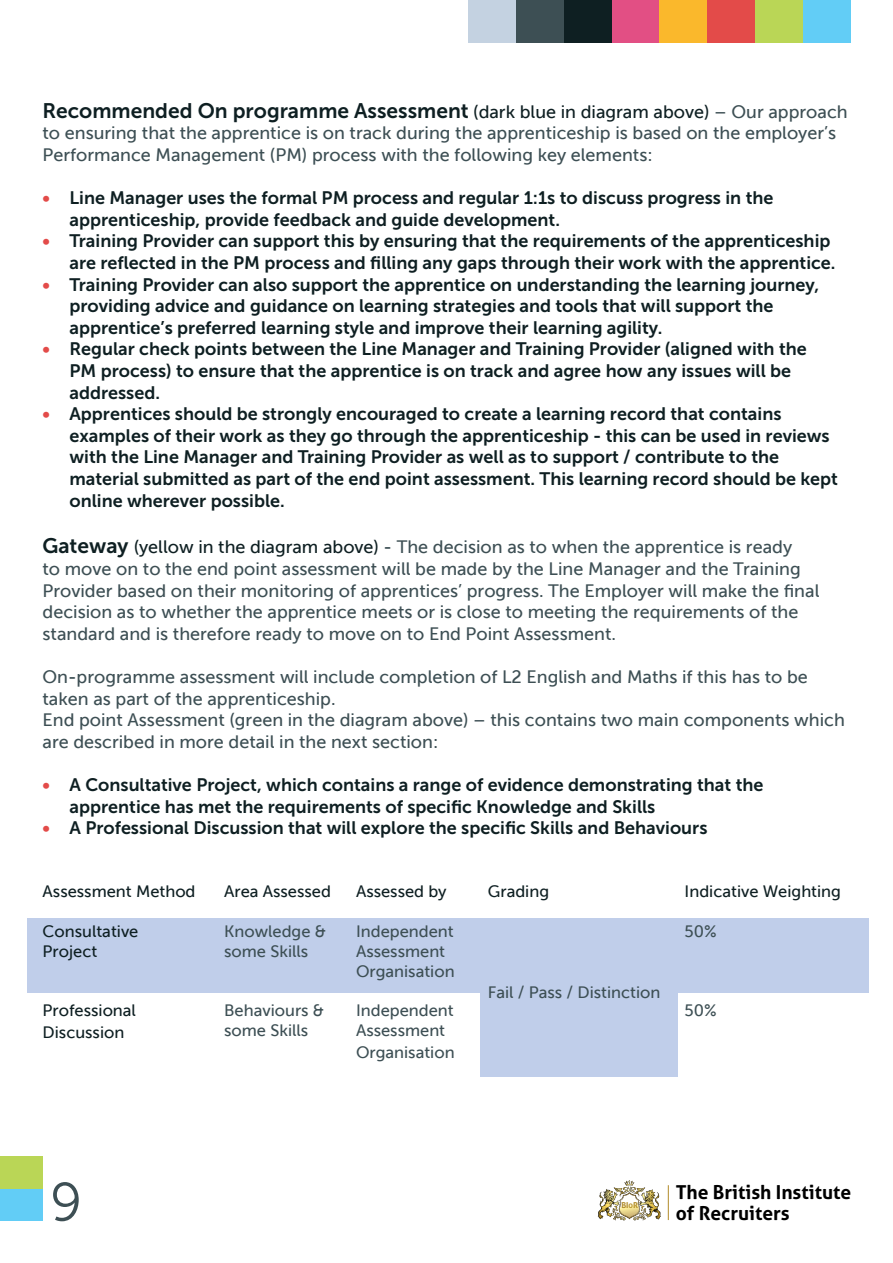
<style>
.page{position:relative;width:893px;height:1263px;background:#fff}
.page>*{position:absolute;margin:0;border:0;box-sizing:border-box;transform-origin:0 0}
.t1{font:54px "Museo Sans 300";color:#3d4f54}
.t2{font:21px "Museo Sans 700";color:#0e1f22}
.t3{font:700 19.2px/20.7px "Aller";color:#000}
.t4{font:18px/21.6px "Museo Sans 700";color:#0e1f22}
.t5{font:18px/21.6px "Museo Sans 500";color:#3d4f54}
.t6{font:16.5px/19.8px "Museo Sans 500";color:#3d4f54}
.t7{font:16.5px/19.8px "Museo Sans 500";color:#0e1f22}
.t8{font:700 8.1px "Aller";color:#b18b28}
.s1{font-family:"Museo Sans 500";font-size:18px}
.s2{font-family:"Museo Sans 500";font-size:18px;color:#3d4f54}
.s3{color:#e34b49}
.s4{font-family:"Museo Sans 700";font-size:21px;color:#0e1f22}
.s5{color:#0e1f22}
.s6{font-size:6.3px}
</style>
<div class="page">
<div style="left:803px;top:0;width:47px;height:43px;background:#62cdf6"></div>
<div style="left:755px;top:0;width:48px;height:43px;background:#bad656"></div>
<div style="left:707px;top:0;width:48px;height:43px;background:#e34b49"></div>
<div style="left:659px;top:0;width:48px;height:43px;background:#fab82c"></div>
<div style="left:611px;top:0;width:48px;height:43px;background:#e24f84"></div>
<div style="left:564px;top:0;width:48px;height:43px;background:#0e1f22"></div>
<div style="left:516px;top:0;width:48px;height:43px;background:#3d4f54"></div>
<div style="left:468px;top:0;width:48px;height:43px;background:#c4d2e1"></div>
<div style="left:0;top:1189px;width:43px;height:32px;background:#62cdf6"></div>
<div style="left:0;top:1157px;width:43px;height:32px;background:#bad656"></div>
<hr style="left:668px;top:1185px;width:1px;height:35px;background:#b18b28">
<svg style="left:598px;top:1180px;width:63px;height:40px"></svg>
<div style="left:480px;top:924px;width:198px;height:153px;background:#c0ceea"></div>
<div style="left:27px;top:918px;width:841px;height:75px;background:#c0ceea"></div>
<p class="t2" style="left:43px;top:99px;width:807px">Recommended On programme Assessment <span class="s1">(dark blue in diagram above)</span> <span class="s2">– Our approach</span></p>
<p class="t5" style="left:43px;top:122px;width:795px">to ensuring that the apprentice is on track during the apprenticeship is based on the employer’s<br>Performance Management (PM) process with the following key elements:</p>
<p class="t4" style="left:70px;top:187px;width:705px;text-indent:-27px"><span class="s3">•</span> Line Manager uses the formal PM process and regular 1:1s to discuss progress in the apprenticeship, provide feedback and guide development.</p>
<p class="t4" style="left:43px;top:230px;width:794px;text-align:right"><span class="s3">•</span> Training Provider can support this by ensuring that the requirements of the apprenticeship are reflected in the PM process and filling any gaps through their work with the apprentice.</p>
<p class="t4" style="left:70px;top:274px;width:751px;text-indent:-27px"><span class="s3">•</span> Training Provider can also support the apprentice on understanding the learning journey, providing advice and guidance on learning strategies and tools that will support the apprentice’s preferred learning style and improve their learning agility.</p>
<p class="t4" style="left:70px;top:338px;width:739px;text-indent:-27px"><span class="s3">•</span> Regular check points between the Line Manager and Training Provider (aligned with the<br>PM process) to ensure that the apprentice is on track and agree how any issues will be addressed.</p>
<p class="t4" style="left:70px;top:403px;width:770px;text-indent:-27px"><span class="s3">•</span> Apprentices should be strongly encouraged to create a learning record that contains examples of their work as they go through the apprenticeship - this can be used in reviews with the Line Manager and Training Provider as well as to support / contribute to the material submitted as part of the end point assessment. This learning record should be kept online wherever possible.</p>
<p class="t5" style="left:43px;top:536px;width:778px"><span class="s4">Gateway</span> <span class="s5">(yellow in the diagram above)</span> - The decision as to when the apprentice is ready<br>to move on to the end point assessment will be made by the Line Manager and the Training Provider based on their monitoring of apprentices’ progress. The Employer will make the final decision as to whether the apprentice meets or is close to meeting the requirements of the standard and is therefore ready to move on to End Point Assessment.</p>
<p class="t5" style="left:43px;top:666px;width:804px">On-programme assessment will include completion of L2 English and Maths if this has to be taken as part of the apprenticeship.<br>End point Assessment (green in the diagram above) – this contains two main components which are described in more detail in the next section:</p>
<p class="t4" style="left:70px;top:774px;width:695px;text-indent:-27px"><span class="s3">•</span> A Consultative Project, which contains a range of evidence demonstrating that the apprentice has met the requirements of specific Knowledge and Skills</p>
<p class="t4" style="left:43px;top:817px;width:666px"><span class="s3">•</span> A Professional Discussion that will explore the specific Skills and Behaviours</p>
<p class="t7" style="left:43px;top:882px;width:154px">Assessment Method</p>
<p class="t7" style="left:43px;top:921px;width:97px">Consultative<br>Project</p>
<p class="t7" style="left:43px;top:1000px;width:95px;line-height:21.6px">Professional<br>Discussion</p>
<p class="t7" style="left:224px;top:882px;width:108px">Area Assessed</p>
<p class="t6" style="left:224px;top:921px;width:103px">Knowledge &amp; some Skills</p>
<p class="t6" style="left:224px;top:1000px;width:101px">Behaviours &amp; some Skills</p>
<p class="t7" style="left:356px;top:882px;width:92px">Assessed by</p>
<p class="t6" style="left:356px;top:921px;width:100px">Independent<br>Assessment<br>Organisation</p>
<p class="t6" style="left:356px;top:1000px;width:99px">Independent<br>Assessment</p>
<p class="t6" style="left:356px;top:1042px;width:100px">Organisation</p>
<p class="t7" style="left:488px;top:882px;width:63px">Grading</p>
<p class="t6" style="left:488px;top:982px;width:174px">Fail / Pass / Distinction</p>
<p class="t7" style="left:685px;top:882px;width:158px">Indicative Weighting</p>
<p class="t6" style="left:685px;top:921px;width:34px">50%</p>
<p class="t6" style="left:685px;top:1000px;width:34px">50%</p>
<h1 class="t1" style="left:50px;top:1173px;width:34px">9</h1>
<p class="t3" style="left:676px;top:1182px;width:177px">The British Institute of Recruiters</p>
<p class="t8" style="left:621px;top:1200px;width:18px">BI<span class="s6">O</span>R</p>
</div>
